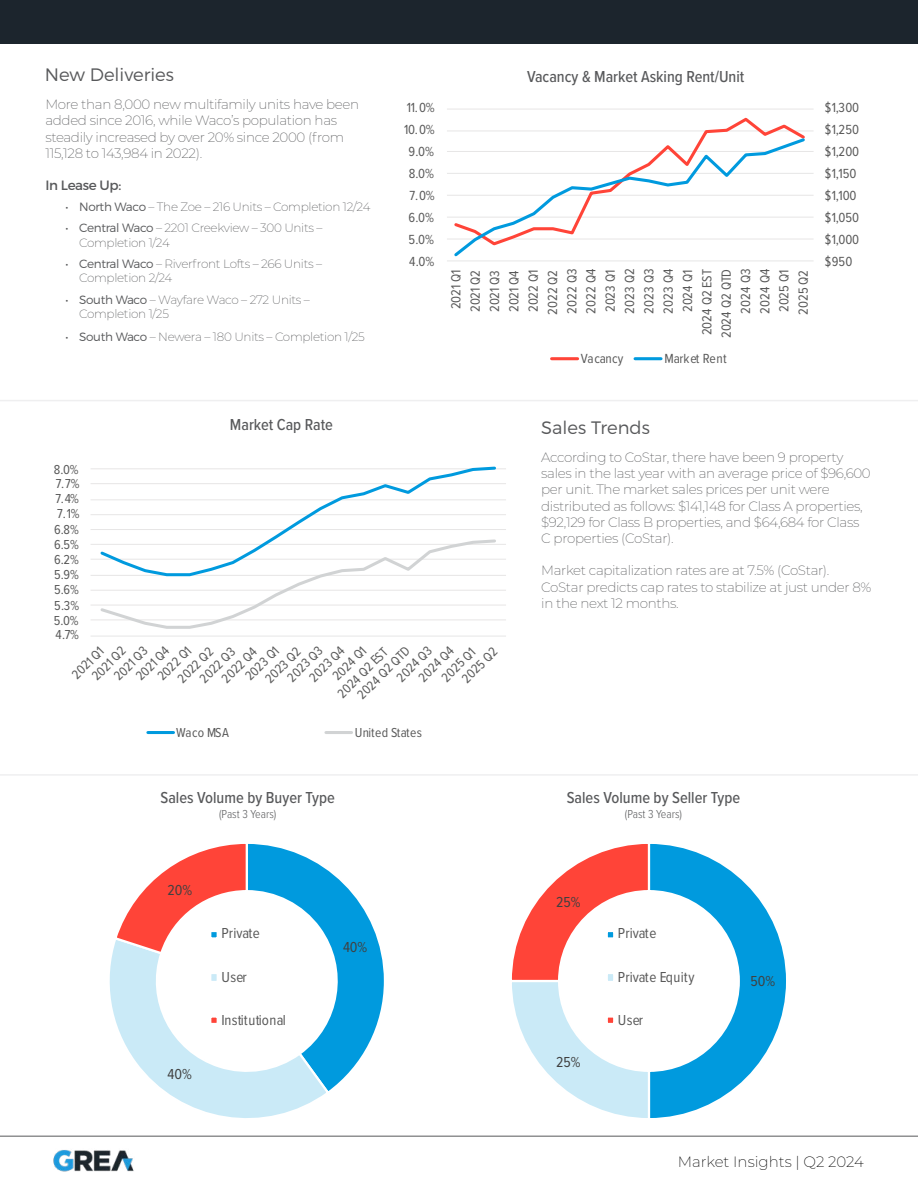
<style>
.page{position:relative;width:918px;height:1188px;background:#fff}
.page>*{position:absolute;margin:0;border:0;box-sizing:border-box;transform-origin:0 0}
.t1{font:300 18px "Montserrat";color:#58595b}
.t2{font:500 16.5px "Proxima Nova Cond";color:#58595b}
.t3{font:15px "Proxima Nova Cond";letter-spacing:.01em;color:#595959}
.t4{font:200 15px "Montserrat";color:#000}
.t5{font:15px "Proxima Nova Cond";color:#404040}
.t6{font:13.65px/19.4px "Proxima Nova Cond";color:#595959;text-align:right}
.t7{font:200 13.5px/16.2px "Montserrat";letter-spacing:-.025em;color:#58595b}
.t8{font:13.5px "Proxima Nova Cond";letter-spacing:.03em;color:#595959}
.t9{font:13.5px "Montserrat";letter-spacing:-.025em;color:#58595b}
.t10{font:200 12px/14.4px "Montserrat";letter-spacing:-.025em;color:#58595b}
.t11{font:300 12px "Proxima Nova Cond";color:#58595b}
.s1{font-weight:300}
</style>
<div class="page">
<hr style="left:0;top:1136px;width:918px;height:1px;background:#58595b">
<img style="left:53px;top:1150px;width:81px;height:21px">
<div style="left:0;top:0;width:918px;height:44px;background:#1c252d"></div>
<hr style="left:0;top:774px;width:918px;height:2px;background:#efeff0">
<hr style="left:0;top:400px;width:918px;height:1px;background:#efeff0">
<hr style="left:447px;top:260px;width:367px;height:1px;background:#e7e6e6">
<hr style="left:447px;top:239px;width:367px;height:1px;background:#e7e6e6">
<hr style="left:447px;top:217px;width:367px;height:1px;background:#e7e6e6">
<hr style="left:447px;top:195px;width:367px;height:1px;background:#e7e6e6">
<hr style="left:447px;top:173px;width:367px;height:1px;background:#e7e6e6">
<hr style="left:447px;top:151px;width:367px;height:1px;background:#e7e6e6">
<hr style="left:447px;top:130px;width:367px;height:1px;background:#e7e6e6">
<hr style="left:447px;top:109px;width:367px;height:1px;background:#e7e6e6">
<svg style="left:452px;top:117px;width:356px;height:123px"></svg>
<svg style="left:452px;top:136px;width:355px;height:121px"></svg>
<hr style="left:552px;top:357px;width:26px;height:3px;background:#ff4438">
<hr style="left:635px;top:357px;width:26px;height:3px;background:#009ade">
<hr style="left:91px;top:636px;width:415px;height:1px;background:#e7e6e6">
<hr style="left:91px;top:619px;width:415px;height:1px;background:#e7e6e6">
<hr style="left:91px;top:605px;width:415px;height:1px;background:#e7e6e6">
<hr style="left:91px;top:590px;width:415px;height:1px;background:#e7e6e6">
<hr style="left:91px;top:575px;width:415px;height:1px;background:#e7e6e6">
<hr style="left:91px;top:559px;width:415px;height:1px;background:#e7e6e6">
<hr style="left:91px;top:544px;width:415px;height:1px;background:#e7e6e6">
<hr style="left:91px;top:529px;width:415px;height:1px;background:#e7e6e6">
<hr style="left:91px;top:514px;width:415px;height:1px;background:#e7e6e6">
<hr style="left:91px;top:499px;width:415px;height:1px;background:#e7e6e6">
<hr style="left:91px;top:483px;width:415px;height:1px;background:#e7e6e6">
<hr style="left:91px;top:468px;width:415px;height:1px;background:#e7e6e6">
<svg style="left:271px;top:466px;width:225px;height:72px"></svg>
<svg style="left:98px;top:538px;width:400px;height:91px"></svg>
<hr style="left:148px;top:731px;width:26px;height:3px;background:#009ade">
<hr style="left:326px;top:731px;width:26px;height:3px;background:#d1d3d4">
<svg style="left:109px;top:843px;width:275px;height:275px"></svg>
<div style="left:210px;top:931px;width:8px;height:7px;background:#009ade"></div>
<div style="left:209px;top:930px;width:10px;height:10px;border:2px solid #fff"></div>
<div style="left:210px;top:973px;width:8px;height:9px;background:#caeaf7"></div>
<div style="left:209px;top:972px;width:10px;height:11px;border:2px solid #fff"></div>
<div style="left:210px;top:1016px;width:8px;height:8px;background:#ff4438"></div>
<div style="left:209px;top:1015px;width:10px;height:10px;border:2px solid #fff"></div>
<svg style="left:511px;top:844px;width:275px;height:274px"></svg>
<div style="left:607px;top:931px;width:7px;height:7px;background:#009ade"></div>
<div style="left:606px;top:930px;width:9px;height:10px;border:2px solid #fff"></div>
<div style="left:607px;top:973px;width:7px;height:9px;background:#caeaf7"></div>
<div style="left:606px;top:972px;width:9px;height:11px;border:2px solid #fff"></div>
<div style="left:607px;top:1016px;width:7px;height:8px;background:#ff4438"></div>
<div style="left:606px;top:1015px;width:9px;height:10px;border:2px solid #fff"></div>
<h1 class="t1" style="left:45px;top:64px;width:131px">New Deliveries</h1>
<p class="t2" style="left:527px;top:64px;width:219px">Vacancy &amp; Market Asking Rent/Unit</p>
<p class="t7" style="left:45px;top:96px;width:315px">More than 8,000 new multifamily units have been added since 2016, while Waco’s population has steadily increased by over 20% since 2000 (from 115,128 to 143,984 in 2022).</p>
<p class="t9" style="left:45px;top:177px;width:77px">In Lease Up:</p>
<p class="t10" style="left:66px;top:200px;width:306px"><span class="s1">• North Waco</span> – The Zoe – 216 Units – Completion 12/24</p>
<p class="t10" style="left:79px;top:221px;width:245px;text-indent:-14px"><span class="s1">• Central Waco</span> – 2201 Creekview – 300 Units –<br>Completion 1/24</p>
<p class="t10" style="left:79px;top:256px;width:245px;text-indent:-14px"><span class="s1">• Central Waco</span> – Riverfront Lofts – 266 Units –<br>Completion 2/24</p>
<p class="t10" style="left:79px;top:292px;width:232px;text-indent:-14px"><span class="s1">• South Waco</span> – Wayfare Waco – 272 Units –<br>Completion 1/25</p>
<p class="t10" style="left:66px;top:329px;width:301px"><span class="s1">• South Waco</span> – Newera – 180 Units – Completion 1/25</p>
<p class="t6" style="left:407px;top:98px;width:30px">11.0%</p>
<p class="t6" style="left:825px;top:98px;width:36px">$1,300</p>
<p class="t6" style="left:404px;top:120px;width:32px">10.0%</p>
<p class="t6" style="left:825px;top:120px;width:36px">$1,250</p>
<p class="t6" style="left:409px;top:141px;width:27px">9.0%</p>
<p class="t6" style="left:825px;top:141px;width:36px">$1,200</p>
<p class="t6" style="left:409px;top:163px;width:27px">8.0%</p>
<p class="t6" style="left:825px;top:163px;width:33px">$1,150</p>
<p class="t6" style="left:410px;top:185px;width:27px">7.0%</p>
<p class="t6" style="left:825px;top:185px;width:33px">$1,100</p>
<p class="t6" style="left:409px;top:207px;width:27px">6.0%</p>
<p class="t6" style="left:825px;top:207px;width:36px">$1,050</p>
<p class="t6" style="left:409px;top:229px;width:27px">5.0%</p>
<p class="t6" style="left:825px;top:229px;width:36px">$1,000</p>
<p class="t6" style="left:409px;top:251px;width:27px">4.0%</p>
<p class="t6" style="left:825px;top:251px;width:29px">$950</p>
<p class="t6" style="left:446px;top:338px;width:71px;rotate:-90deg">2021 Q1<br>2021 Q2<br>2021 Q3<br>2021 Q4<br>2022 Q1<br>2022 Q2<br>2022 Q3<br>2022 Q4<br>2023 Q1<br>2023 Q2<br>2023 Q3<br>2023 Q4<br>2024 Q1<br>2024 Q2 EST<br>2024 Q2 QTD<br>2024 Q3<br>2024 Q4<br>2025 Q1<br>2025 Q2</p>
<p class="t6" style="left:581px;top:348px;width:44px">Vacancy</p>
<p class="t6" style="left:664px;top:348px;width:64px">Market Rent</p>
<p class="t2" style="left:230px;top:412px;width:105px">Market Cap Rate</p>
<h1 class="t1" style="left:541px;top:417px;width:110px">Sales Trends</h1>
<p class="t8" style="left:54px;top:459px;width:26px">8.0%</p>
<p class="t8" style="left:56px;top:474px;width:25px">7.7%</p>
<p class="t8" style="left:55px;top:489px;width:25px">7.4%</p>
<p class="t8" style="left:57px;top:504px;width:24px">7.1%</p>
<p class="t8" style="left:54px;top:520px;width:26px">6.8%</p>
<p class="t8" style="left:54px;top:535px;width:26px">6.5%</p>
<p class="t8" style="left:54px;top:549px;width:26px">6.2%</p>
<p class="t8" style="left:54px;top:564px;width:26px">5.9%</p>
<p class="t8" style="left:54px;top:579px;width:26px">5.6%</p>
<p class="t8" style="left:54px;top:595px;width:26px">5.3%</p>
<p class="t8" style="left:54px;top:610px;width:26px">5.0%</p>
<p class="t8" style="left:55px;top:625px;width:25px">4.7%</p>
<p class="t8" style="left:304px;top:672px;width:46px;rotate:-45deg">2023 Q4</p>
<p class="t8" style="left:414px;top:672px;width:46px;rotate:-45deg">2024 Q4</p>
<p class="t8" style="left:282px;top:672px;width:46px;rotate:-45deg">2023 Q3</p>
<p class="t8" style="left:392px;top:672px;width:46px;rotate:-45deg">2024 Q3</p>
<p class="t8" style="left:153px;top:671px;width:44px;rotate:-45deg">2022 Q1</p>
<p class="t8" style="left:240px;top:671px;width:44px;rotate:-45deg">2023 Q1</p>
<p class="t8" style="left:328px;top:671px;width:44px;rotate:-45deg">2024 Q1</p>
<p class="t8" style="left:87px;top:671px;width:43px;rotate:-45deg">2021 Q2</p>
<p class="t8" style="left:131px;top:671px;width:43px;rotate:-45deg">2021 Q4</p>
<p class="t8" style="left:109px;top:671px;width:43px;rotate:-45deg">2021 Q3</p>
<p class="t8" style="left:352px;top:690px;width:70px;rotate:-45deg">2024 Q2 QTD</p>
<p class="t8" style="left:67px;top:670px;width:41px;rotate:-45deg">2021 Q1</p>
<p class="t8" style="left:333px;top:689px;width:67px;rotate:-45deg">2024 Q2 EST</p>
<p class="t8" style="left:173px;top:674px;width:46px;rotate:-45deg">2022 Q2</p>
<p class="t8" style="left:260px;top:674px;width:46px;rotate:-45deg">2023 Q2</p>
<p class="t8" style="left:457px;top:674px;width:46px;rotate:-45deg">2025 Q2</p>
<p class="t8" style="left:217px;top:674px;width:46px;rotate:-45deg">2022 Q4</p>
<p class="t8" style="left:195px;top:674px;width:46px;rotate:-45deg">2022 Q3</p>
<p class="t8" style="left:437px;top:672px;width:44px;rotate:-45deg">2025 Q1</p>
<p class="t8" style="left:176px;top:722px;width:54px">Waco MSA</p>
<p class="t8" style="left:355px;top:722px;width:69px">United States</p>
<p class="t2" style="left:161px;top:786px;width:176px">Sales Volume by Buyer Type</p>
<p class="t11" style="left:219px;top:805px;width:59px">(Past 3 Years)</p>
<p class="t5" style="left:167px;top:879px;width:26px">20%</p>
<p class="t5" style="left:168px;top:1063px;width:26px">40%</p>
<p class="t3" style="left:221px;top:922px;width:40px">Private</p>
<p class="t3" style="left:221px;top:966px;width:27px">User</p>
<p class="t3" style="left:221px;top:1009px;width:66px">Institutional</p>
<p class="t5" style="left:343px;top:936px;width:26px">40%</p>
<p class="t7" style="left:541px;top:449px;width:331px">According to CoStar, there have been 9 property sales in the last year with an average price of $96,600 per unit. The market sales prices per unit were distributed as follows: $141,148 for Class A properties, $92,129 for Class B properties, and $64,684 for Class C properties (CoStar).</p>
<p class="t7" style="left:541px;top:562px;width:332px">Market capitalization rates are at 7.5% (CoStar).<br>CoStar predicts cap rates to stabilize at just under 8% in the next 12 months.</p>
<p class="t2" style="left:567px;top:786px;width:175px">Sales Volume by Seller Type</p>
<p class="t11" style="left:625px;top:805px;width:59px">(Past 3 Years)</p>
<p class="t5" style="left:556px;top:891px;width:26px">25%</p>
<p class="t5" style="left:556px;top:1051px;width:26px">25%</p>
<p class="t3" style="left:618px;top:922px;width:40px">Private</p>
<p class="t3" style="left:618px;top:966px;width:78px">Private Equity</p>
<p class="t3" style="left:618px;top:1009px;width:27px">User</p>
<p class="t5" style="left:751px;top:970px;width:26px">50%</p>
<p class="t4" style="left:678px;top:1152px;width:188px">Market Insights | Q2 2024</p>
</div>
